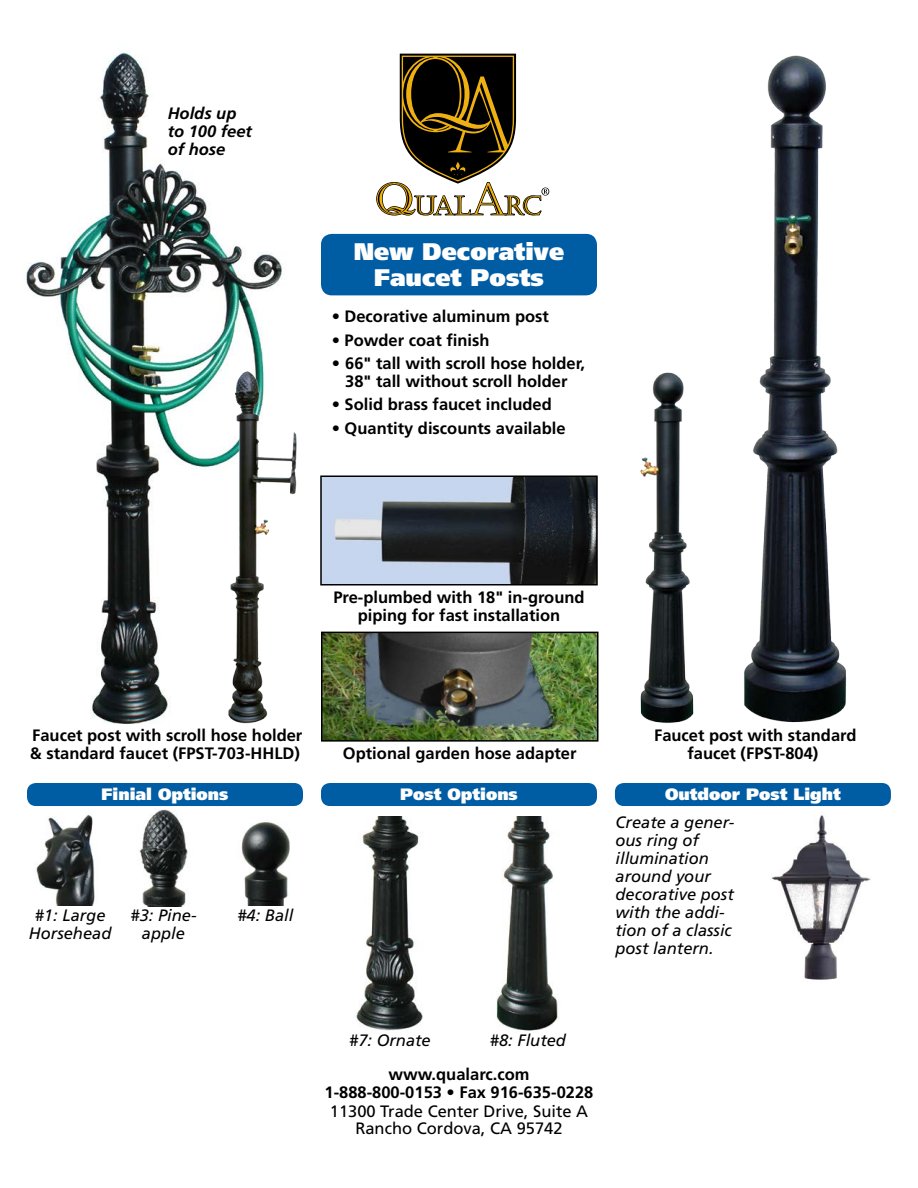
<style>
.page{position:relative;width:918px;height:1188px;background:#fff}
.page>*{position:absolute;margin:0;border:0;box-sizing:border-box;transform-origin:0 0}
.t1{font:900 24px/25.5px "Frutiger";color:#fff;text-align:center}
.t2{font:700 16.5px/18px "Frutiger";color:#000;text-align:center}
.t3{font:italic 16.5px/18px "Frutiger";color:#000;text-align:center}
.t4{font:16.5px/17.2px "Frutiger";color:#000;text-align:center}
.t5{font:900 16.5px "Frutiger";color:#fff}
.t6{font:italic 700 16.5px/18px "Frutiger";color:#000}
</style>
<div class="page">
<img style="left:26px;top:51px;width:297px;height:673px">
<img style="left:209px;top:362px;width:106px;height:362px">
<img style="left:744px;top:55px;width:103px;height:668px">
<img style="left:640px;top:372px;width:54px;height:351px">
<svg style="left:376px;top:54px;width:173px;height:162px"></svg>
<div style="left:321px;top:234px;width:276px;height:61px;background:#005da4;border-radius:11px"></div>
<img style="left:323px;top:478px;width:272px;height:104px">
<div style="left:320px;top:475px;width:278px;height:110px;border:2px solid #000"></div>
<img style="left:36px;top:814px;width:59px;height:92px">
<img style="left:241px;top:822px;width:49px;height:83px">
<img style="left:139px;top:809px;width:49px;height:97px">
<div style="left:27px;top:783px;width:276px;height:23px;background:#005da4;border-radius:9px"></div>
<div style="left:321px;top:783px;width:276px;height:23px;background:#005da4;border-radius:9px"></div>
<img style="left:356px;top:816px;width:67px;height:215px">
<img style="left:496px;top:816px;width:63px;height:215px">
<img style="left:324px;top:635px;width:271px;height:104px">
<div style="left:321px;top:632px;width:277px;height:110px;border:2px solid #000"></div>
<div style="left:615px;top:783px;width:276px;height:23px;background:#005da4;border-radius:9px"></div>
<img style="left:771px;top:815px;width:100px;height:165px">
<p class="t6" style="left:168px;top:105px;width:86px">Holds up to 100 feet of hose</p>
<h1 class="t1" style="left:354px;top:239px;width:212px">New Decorative<br>Faucet Posts</h1>
<p class="t2" style="left:332px;top:307px;width:219px">• Decorative aluminum post</p>
<p class="t2" style="left:332px;top:331px;width:159px">• Powder coat finish</p>
<p class="t2" style="left:332px;top:354px;width:255px">• 66" tall with scroll hose holder,<br>38" tall without scroll holder</p>
<p class="t2" style="left:332px;top:396px;width:222px">• Solid brass faucet included</p>
<p class="t2" style="left:332px;top:419px;width:235px">• Quantity discounts available</p>
<p class="t2" style="left:333px;top:588px;width:253px">Pre-plumbed with 18" in-ground piping for fast installation</p>
<p class="t2" style="left:30px;top:726px;width:274px;text-align:left">Faucet post with scroll hose holder &amp; standard faucet (FPST-703-HHLD)</p>
<p class="t2" style="left:654px;top:726px;width:204px">Faucet post with standard</p>
<p class="t2" style="left:343px;top:744px;width:235px">Optional garden hose adapter</p>
<p class="t2" style="left:687px;top:744px;width:133px">faucet (FPST-804)</p>
<p class="t5" style="left:665px;top:784px;width:177px">Outdoor Post Light</p>
<p class="t3" style="left:616px;top:814px;width:120px;text-align:left">Create a gener&shy;ous ring of illumination around your decorative post with the addi&shy;tion of a classic post lantern.</p>
<p class="t5" style="left:102px;top:784px;width:128px">Finial Options</p>
<p class="t5" style="left:400px;top:784px;width:119px">Post Options</p>
<p class="t3" style="left:29px;top:906px;width:84px">#1: Large<br>Horsehead</p>
<p class="t3" style="left:130px;top:906px;width:68px">#3: Pine&shy;apple</p>
<p class="t3" style="left:237px;top:906px;width:57px">#4: Ball</p>
<p class="t3" style="left:349px;top:1031px;width:83px">#7: Ornate</p>
<p class="t3" style="left:490px;top:1031px;width:78px">#8: Fluted</p>
<p class="t2" style="left:325px;top:1066px;width:270px;line-height:17.2px">www.qualarc.com<br>1-888-800-0153 • Fax 916-635-0228</p>
<p class="t4" style="left:330px;top:1103px;width:260px">11300 Trade Center Drive, Suite A<br>Rancho Cordova, CA 95742</p>
</div>
